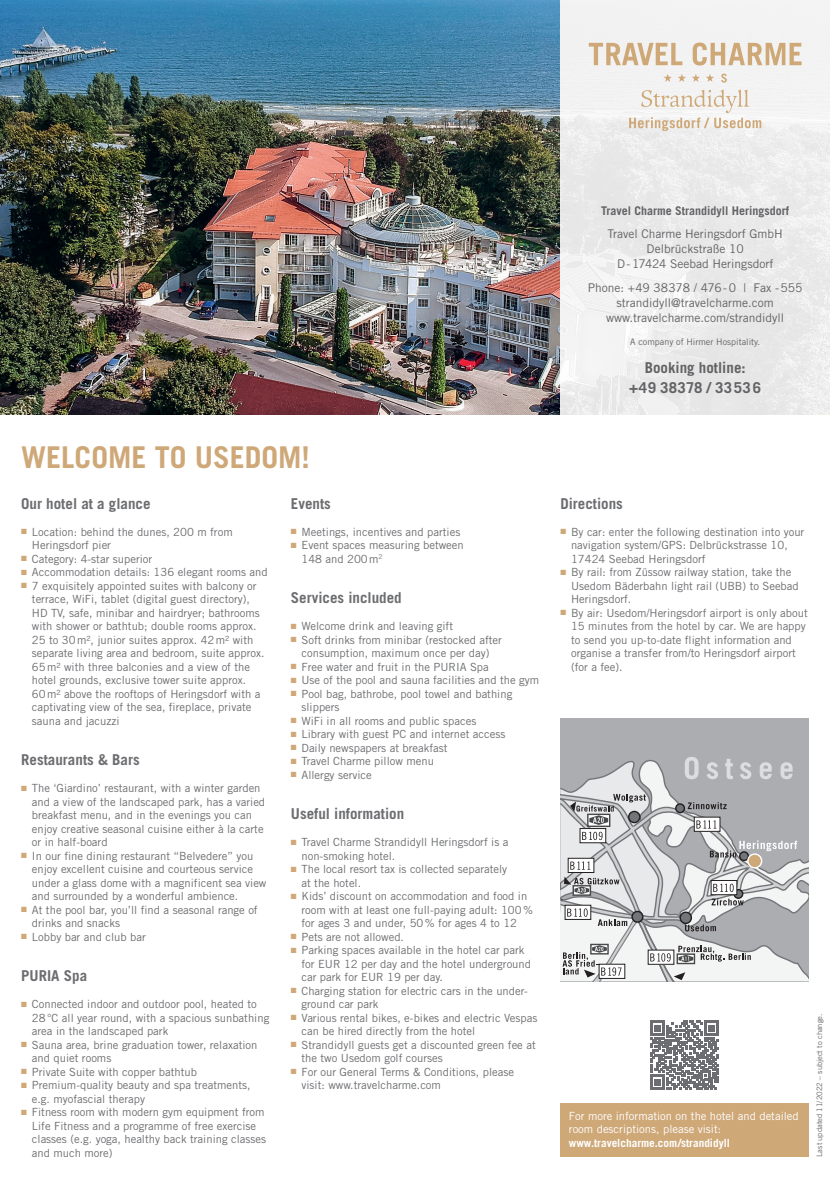
<style>
.page{position:relative;width:830px;height:1178px;background:#fff}
.page>*{position:absolute;margin:0;border:0;box-sizing:border-box;transform-origin:0 0}
.t1{font:700 30px "Trade Gothic LT Std";color:#cfa878}
.t2{font:700 15px "Trade Gothic LT Std";color:#6c6d70}
.t3{font:700 15px/19.5px "Trade Gothic LT Std";color:#636366;text-align:center}
.t4{font:12px/15px "Trade Gothic LT Std";color:#636366;text-align:center}
.t5{font:700 12px "Trade Gothic LT Std";color:#636366}
.t6{font:11.25px/13.5px "Trade Gothic LT Std";color:#6c6d70}
.t7{font:11.25px/13.5px "Trade Gothic LT Std";color:#fff}
.t8{font:700 11.25px "Trade Gothic LT Std";color:#fff}
.t9{font:9px "Trade Gothic LT Std";color:#636366}
.t10{font:7.5px "Trade Gothic LT Std";color:#636366}
.s1{color:#cfa878}
</style>
<div class="page">
<img style="left:0;top:0;width:560px;height:414px">
<div style="left:560px;top:718px;width:248px;height:263px;background:#acadb1"></div>
<svg style="left:560px;top:757px;width:248px;height:224px"></svg>
<div style="left:560px;top:0;width:269px;height:414px;background:#ececec"></div>
<svg style="left:588px;top:43px;width:213px;height:88px"></svg>
<svg style="left:650px;top:1021px;width:68px;height:68px"></svg>
<div style="left:560px;top:1103px;width:248px;height:54px;background:#cfa878"></div>
<h1 class="t1" style="left:21px;top:438px;width:290px">WELCOME TO USEDOM!</h1>
<h2 class="t2" style="left:21px;top:494px;width:131px">Our hotel at a glance</h2>
<p class="t6" style="left:32px;top:525px;width:202px;text-indent:-11px"><span class="s1">■</span> Location: behind the dunes, 200 m from<br>Heringsdorf pier</p>
<p class="t6" style="left:21px;top:552px;width:132px"><span class="s1">■</span> Category: 4-star superior</p>
<p class="t6" style="left:21px;top:565px;width:248px"><span class="s1">■</span> Accommodation details: 136 elegant rooms and</p>
<p class="t6" style="left:32px;top:579px;width:234px;text-indent:-11px"><span class="s1">■</span> 7 exquisitely appointed suites with balcony or terrace, WiFi, tablet (digital guest directory), HD TV, safe, minibar and hairdryer; bathrooms with shower or bathtub; double rooms approx.<br>25 to 30m², junior suites approx. 42m² with separate living area and bedroom, suite approx.<br>65m² with three balconies and a view of the hotel grounds, exclusive tower suite approx.<br>60m² above the rooftops of Heringsdorf with a captivating view of the sea, fireplace, private sauna and jacuzzi</p>
<h2 class="t2" style="left:21px;top:750px;width:120px">Restaurants &amp; Bars</h2>
<p class="t6" style="left:32px;top:781px;width:235px;text-indent:-11px"><span class="s1">■</span> The ‘Giardino’ restaurant, with a winter garden and a view of the landscaped park, has a varied breakfast menu, and in the evenings you can enjoy creative seasonal cuisine either à la carte or in half-board</p>
<p class="t6" style="left:32px;top:849px;width:236px;text-indent:-11px"><span class="s1">■</span> In our fine dining restaurant “Belvedere” you enjoy excellent cuisine and courteous service under a glass dome with a magnificent sea view and surrounded by a wonderful ambience.</p>
<p class="t6" style="left:32px;top:903px;width:227px;text-indent:-11px"><span class="s1">■</span> At the pool bar, you’ll find a seasonal range of drinks and snacks</p>
<p class="t6" style="left:21px;top:930px;width:126px"><span class="s1">■</span> Lobby bar and club bar</p>
<h2 class="t2" style="left:21px;top:966px;width:67px">PURIA Spa</h2>
<p class="t6" style="left:32px;top:997px;width:239px;text-indent:-11px"><span class="s1">■</span> Connected indoor and outdoor pool, heated to<br>28°C all year round, with a spacious sunbathing area in the landscaped park</p>
<p class="t6" style="left:32px;top:1038px;width:227px;text-indent:-11px"><span class="s1">■</span> Sauna area, brine graduation tower, relaxation and quiet rooms</p>
<p class="t6" style="left:21px;top:1065px;width:177px"><span class="s1">■</span> Private Suite with copper bathtub</p>
<p class="t6" style="left:32px;top:1078px;width:220px;text-indent:-11px"><span class="s1">■</span> Premium-quality beauty and spa treatments, e.g. myofascial therapy</p>
<p class="t6" style="left:32px;top:1105px;width:235px;text-indent:-11px"><span class="s1">■</span> Fitness room with modern gym equipment from Life Fitness and a programme of free exercise classes (e.g. yoga, healthy back training classes and much more)</p>
<h2 class="t2" style="left:291px;top:494px;width:41px">Events</h2>
<p class="t6" style="left:291px;top:525px;width:171px"><span class="s1">■</span> Meetings, incentives and parties</p>
<p class="t6" style="left:301px;top:538px;width:164px;text-indent:-11px"><span class="s1">■</span> Event spaces measuring between<br>148 and 200m<sup>2</sup></p>
<h2 class="t2" style="left:291px;top:588px;width:112px">Services included</h2>
<p class="t6" style="left:291px;top:619px;width:164px"><span class="s1">■</span> Welcome drink and leaving gift</p>
<p class="t6" style="left:291px;top:633px;width:212px;text-align:center"><span class="s1">■</span> Soft drinks from minibar (restocked after consumption, maximum once per day)</p>
<p class="t6" style="left:291px;top:660px;width:199px"><span class="s1">■</span> Free water and fruit in the PURIA Spa</p>
<p class="t6" style="left:291px;top:673px;width:249px"><span class="s1">■</span> Use of the pool and sauna facilities and the gym</p>
<p class="t6" style="left:301px;top:687px;width:212px;text-indent:-11px"><span class="s1">■</span> Pool bag, bathrobe, pool towel and bathing slippers</p>
<p class="t6" style="left:291px;top:714px;width:187px"><span class="s1">■</span> WiFi in all rooms and public spaces</p>
<p class="t6" style="left:291px;top:727px;width:216px"><span class="s1">■</span> Library with guest PC and internet access</p>
<p class="t6" style="left:291px;top:741px;width:158px"><span class="s1">■</span> Daily newspapers at breakfast</p>
<p class="t6" style="left:291px;top:754px;width:145px"><span class="s1">■</span> Travel Charme pillow menu</p>
<p class="t6" style="left:291px;top:768px;width:82px"><span class="s1">■</span> Allergy service</p>
<h2 class="t2" style="left:291px;top:804px;width:115px">Useful information</h2>
<p class="t6" style="left:301px;top:835px;width:208px;text-indent:-11px"><span class="s1">■</span> Travel Charme Strandidyll Heringsdorf is a non-smoking hotel.</p>
<p class="t6" style="left:301px;top:862px;width:207px;text-indent:-11px"><span class="s1">■</span> The local resort tax is collected separately at the hotel.</p>
<p class="t6" style="left:301px;top:889px;width:233px;text-indent:-11px"><span class="s1">■</span> Kids’ discount on accommodation and food in room with at least one full-paying adult: 100% for ages 3 and under, 50% for ages 4 to 12</p>
<p class="t6" style="left:291px;top:930px;width:115px"><span class="s1">■</span> Pets are not allowed.</p>
<p class="t6" style="left:301px;top:943px;width:231px;text-indent:-11px"><span class="s1">■</span> Parking spaces available in the hotel car park for EUR 12 per day and the hotel underground car park for EUR 19 per day.</p>
<p class="t6" style="left:301px;top:984px;width:228px;text-indent:-11px"><span class="s1">■</span> Charging station for electric cars in the under&shy;ground car park</p>
<p class="t6" style="left:301px;top:1011px;width:237px;text-indent:-11px"><span class="s1">■</span> Various rental bikes, e-bikes and electric Vespas can be hired directly from the hotel</p>
<p class="t6" style="left:301px;top:1038px;width:236px;text-indent:-11px"><span class="s1">■</span> Strandidyll guests get a discounted green fee at the two Usedom golf courses</p>
<p class="t6" style="left:301px;top:1065px;width:214px;text-indent:-11px"><span class="s1">■</span> For our General Terms &amp; Conditions, please visit: www.travelcharme.com</p>
<p class="t5" style="left:600px;top:203px;width:190px">Travel Charme Strandidyll Heringsdorf</p>
<p class="t4" style="left:607px;top:226px;width:177px">Travel Charme Heringsdorf GmbH<br>Delbrückstraße 10<br>D-17424 Seebad Heringsdorf</p>
<p class="t4" style="left:587px;top:280px;width:216px">Phone: +49 38378 / 476-0 | Fax -555 strandidyll@travelcharme.com www.travelcharme.com/strandidyll</p>
<p class="t9" style="left:629px;top:337px;width:132px">A company of Hirmer Hospitality.</p>
<h2 class="t3" style="left:629px;top:358px;width:133px">Booking hotline:<br>+49 38378 / 33536</h2>
<h2 class="t2" style="left:560px;top:494px;width:64px">Directions</h2>
<p class="t6" style="left:570px;top:525px;width:235px;text-indent:-11px"><span class="s1">■</span> By car: enter the following destination into your navigation system/GPS: Delbrückstrasse 10,<br>17424 Seebad Heringsdorf</p>
<p class="t6" style="left:570px;top:565px;width:229px;text-indent:-11px"><span class="s1">■</span> By rail: from Züssow railway station, take the<br>Usedom Bäderbahn light rail (UBB) to Seebad<br>Heringsdorf.</p>
<p class="t6" style="left:570px;top:606px;width:238px;text-indent:-11px"><span class="s1">■</span> By air: Usedom/Heringsdorf airport is only about 15 minutes from the hotel by car. We are happy to send you up-to-date flight information and organise a transfer from/to Heringsdorf airport (for a fee).</p>
<p class="t7" style="left:568px;top:1108px;width:231px">For more information on the hotel and detailed room descriptions, please visit:</p>
<p class="t8" style="left:568px;top:1135px;width:162px">www.travelcharme.com/strandidyll</p>
<p class="t10" style="left:814px;top:1157px;width:145px;rotate:-90deg">Last updated 11/2022 – subject to change.</p>
</div>
